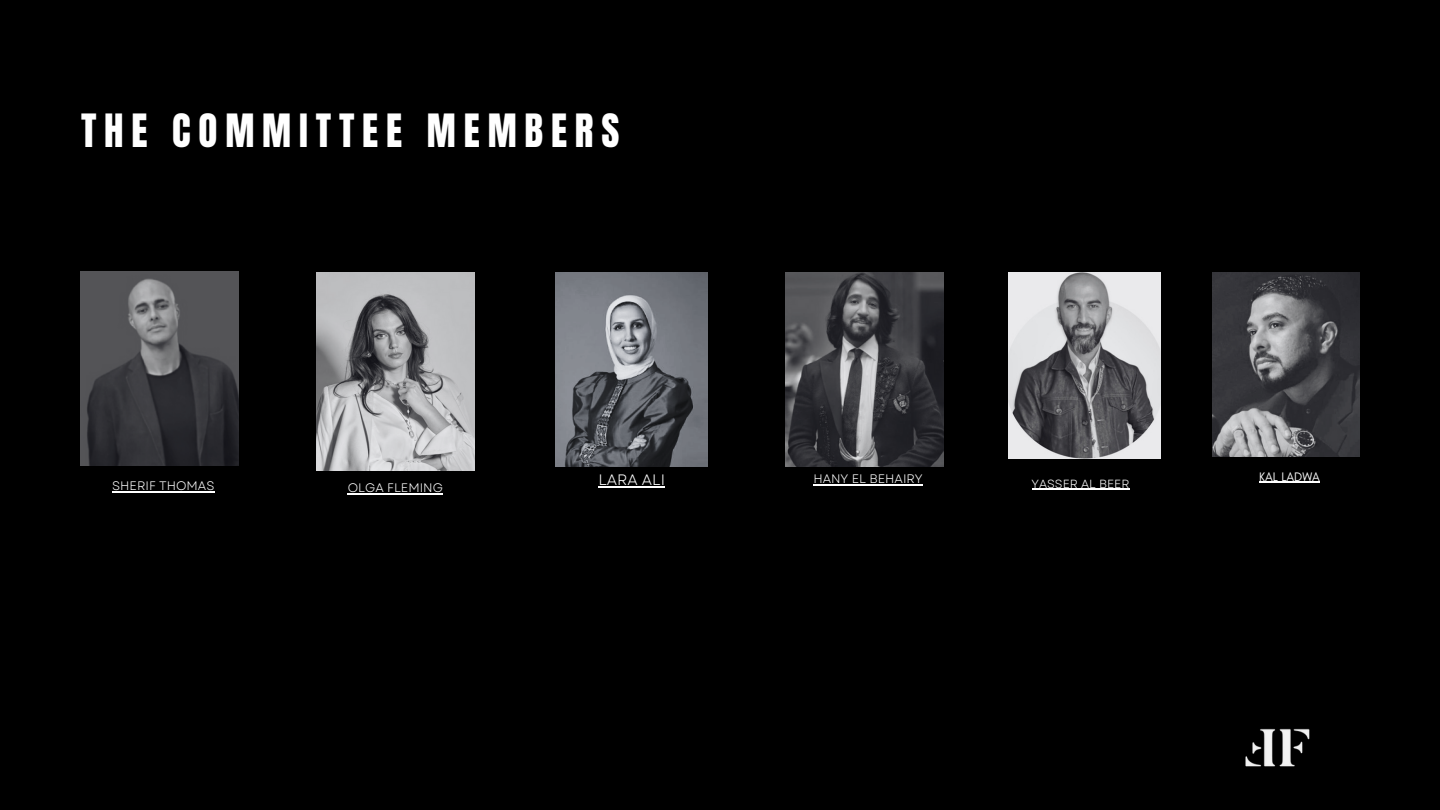
<style>
.page{position:relative;width:1440px;height:810px;background:#000}
.page>*{position:absolute;margin:0;border:0;box-sizing:border-box;transform-origin:0 0}
.t1{font:39px "Anton";letter-spacing:.2em;color:#fff}
.t2{font:15.1px "Garet";color:#fff}
.t3{font:12.6px "Glacial Indifference";color:#fff}
.t4{font:12.3px "Garet";color:#fff}
.t5{font:11.8px "Garet";color:#fff}
</style>
<div class="page">
<img style="left:1245px;top:728px;width:65px;height:39px">
<img style="left:80px;top:271px;width:159px;height:195px">
<img style="left:1008px;top:272px;width:152px;height:186px">
<img style="left:785px;top:272px;width:158px;height:194px">
<img style="left:316px;top:272px;width:158px;height:198px">
<img style="left:1213px;top:272px;width:146px;height:185px">
<hr style="left:813px;top:484px;width:110px;height:1px;background:#fff">
<hr style="left:1032px;top:489px;width:98px;height:1px;background:#fff">
<hr style="left:348px;top:493px;width:95px;height:1px;background:#fff">
<hr style="left:112px;top:491px;width:102px;height:2px;background:#fff">
<hr style="left:1259px;top:482px;width:61px;height:1px;background:#fff">
<img style="left:556px;top:272px;width:152px;height:194px">
<hr style="left:599px;top:486px;width:66px;height:2px;background:#fff">
<p class="t1" style="left:81px;top:102px;width:540px">THE COMMITTEE MEMBERS</p>
<p class="t4" style="left:112px;top:477px;width:104px">SHERIF THOMAS</p>
<p class="t4" style="left:813px;top:470px;width:111px">HANY EL BEHAIRY</p>
<p class="t2" style="left:599px;top:469px;width:68px">LARA ALI</p>
<p class="t4" style="left:348px;top:479px;width:97px">OLGA FLEMING</p>
<p class="t5" style="left:1032px;top:475px;width:99px">YASSER AL BEER</p>
<p class="t3" style="left:1259px;top:469px;width:62px">KAL LADWA</p>
</div>
